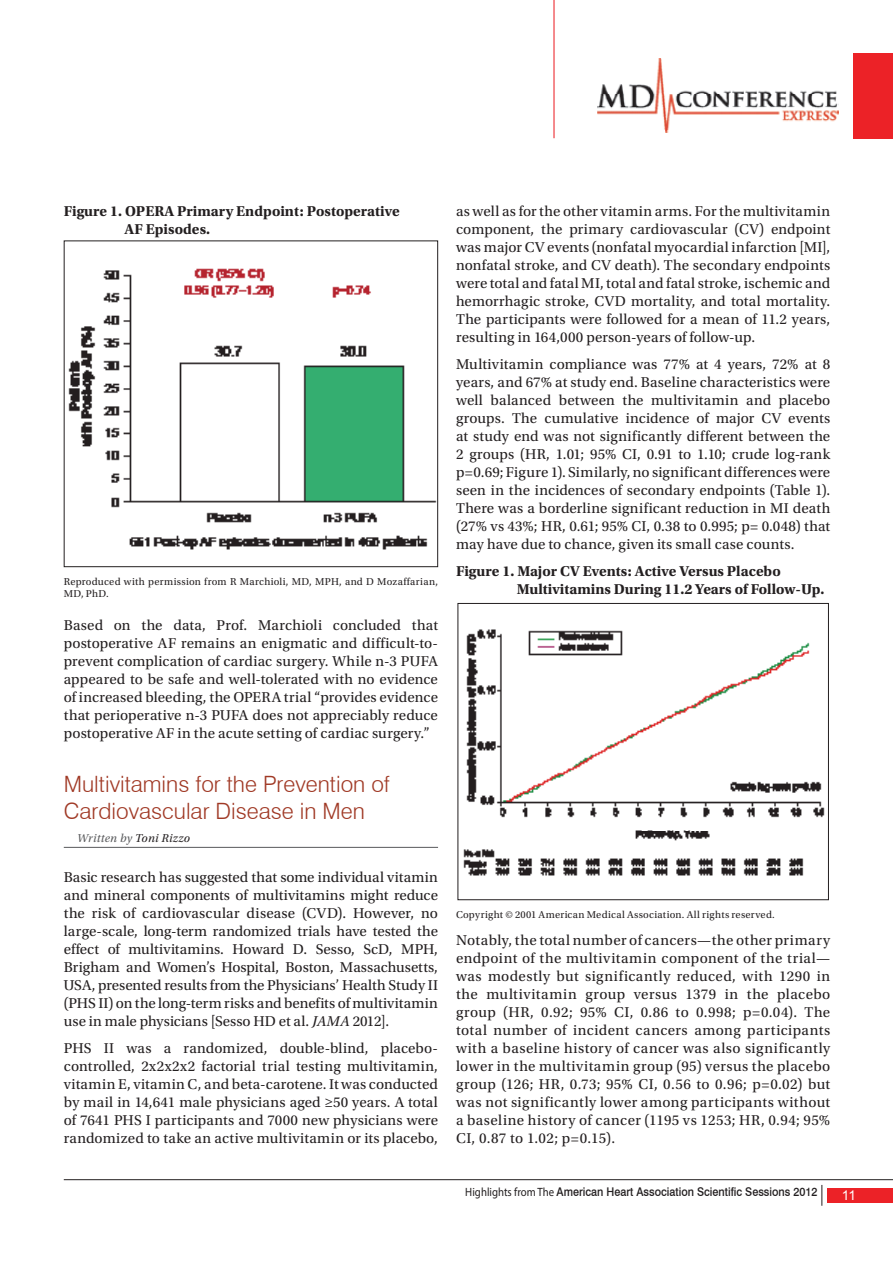
<style>
.page{position:relative;width:893px;height:1263px;background:#fff}
.page>*{position:absolute;margin:0;border:0;box-sizing:border-box;transform-origin:0 0}
.t1{font:300 22.5px/27px "Swiss 721 BT";color:#a03925}
.t2{font:15px/18px "Utopia Std";letter-spacing:.01em;color:#231f20;text-align:justify}
.t3{font:700 15px/18px "Utopia Std";color:#231f20}
.t4{font:13.5px "Arial";color:#fff}
.t5{font:500 12px "Swiss 721 BT";color:#231f20;scale:.9 1}
.t6{font:italic 12px "Utopia Std";letter-spacing:.02em;color:#58595b}
.t7{font:10.5px/12px "Utopia Std";letter-spacing:.025em;color:#231f20}
.s1{color:#231f20}
.s2{font-style:italic}
.s3{font-family:"Myriad Pro";font-weight:400}
</style>
<div class="page">
<div style="left:853px;top:53px;width:40px;height:85px;background:#ec2227"></div>
<hr style="left:553px;top:0;width:1px;height:138px;background:#ec2227">
<img style="left:597px;top:58px;width:241px;height:74px">
<hr style="left:64px;top:1179px;width:829px;height:1px;background:#231f20">
<div style="left:827px;top:1188px;width:66px;height:14px;background:#ec2227"></div>
<svg style="left:821px;top:1185px;width:1px;height:21px"></svg>
<hr style="left:64px;top:847px;width:374px;height:1px;background:#58595b">
<img style="left:68px;top:268px;width:368px;height:282px">
<div style="left:64px;top:240px;width:374px;height:327px;border:1px solid #231f20"></div>
<img style="left:463px;top:629px;width:362px;height:247px">
<div style="left:458px;top:603px;width:371px;height:297px;border:1px solid #231f20"></div>
<p class="t3" style="left:125px;top:202px;width:277px;text-indent:-61px">Figure 1. OPERA Primary Endpoint: Postoperative<br>AF Episodes.</p>
<p class="t7" style="left:64px;top:576px;width:376px">Reproduced with permission from R Marchioli, MD, MPH, and D Mozaffarian,<br>MD, PhD.</p>
<p class="t2" style="left:64px;top:616px;width:376px">Based on the data, Prof. Marchioli concluded that postoperative AF remains an enigmatic and difficult-to&shy;prevent complication of cardiac surgery. While n-3 PUFA appeared to be safe and well-tolerated with no evidence of increased bleeding, the OPERA trial “provides evidence that perioperative n-3 PUFA does not appreciably reduce postoperative AF in the acute setting of cardiac surgery.”</p>
<h1 class="t1" style="left:64px;top:770px;width:328px">Multivitamins for the Prevention of<br>Cardiovascular Disease in Men</h1>
<p class="t6" style="left:77px;top:831px;width:114px">Written by <span class="s1">Toni Rizzo</span></p>
<p class="t2" style="left:64px;top:868px;width:376px">Basic research has suggested that some individual vitamin and mineral components of multivitamins might reduce the risk of cardiovascular disease (CVD). However, no large-scale, long-term randomized trials have tested the effect of multivitamins. Howard D. Sesso, ScD, MPH, Brigham and Women’s Hospital, Boston, Massachusetts, USA, presented results from the Physicians’ Health Study II (PHS II) on the long-term risks and benefits of multivitamin use in male physicians [Sesso HD et al. <span class="s2">JAMA</span> 2012].</p>
<p class="t2" style="left:64px;top:1039px;width:376px">PHS II was a randomized, double-blind, placebo&shy;controlled, 2x2x2x2 factorial trial testing multivitamin, vitamin E, vitamin C, and beta-carotene. It was conducted by mail in 14,641 male physicians aged ≥50 years. A total of 7641 PHS I participants and 7000 new physicians were randomized to take an active multivitamin or its placebo,</p>
<p class="t2" style="left:456px;top:202px;width:376px">as well as for the other vitamin arms. For the multivitamin component, the primary cardiovascular (CV) endpoint was major CV events (nonfatal myocardial infarction [MI], nonfatal stroke, and CV death). The secondary endpoints were total and fatal MI, total and fatal stroke, ischemic and hemorrhagic stroke, CVD mortality, and total mortality.<br>The participants were followed for a mean of 11.2 years, resulting in 164,000 person-years of follow-up.</p>
<p class="t2" style="left:456px;top:355px;width:376px">Multivitamin compliance was 77% at 4 years, 72% at 8 years, and 67% at study end. Baseline characteristics were well balanced between the multivitamin and placebo groups. The cumulative incidence of major CV events at study end was not significantly different between the 2 groups (HR, 1.01; 95% CI, 0.91 to 1.10; crude log-rank p=0.69; Figure 1). Similarly, no significant differences were seen in the incidences of secondary endpoints (Table 1).<br>There was a borderline significant reduction in MI death (27% vs 43%; HR, 0.61; 95% CI, 0.38 to 0.995; p= 0.048) that may have due to chance, given its small case counts.</p>
<p class="t3" style="left:517px;top:562px;width:309px;text-indent:-61px">Figure 1. Major CV Events: Active Versus Placebo<br>Multivitamins During 11.2 Years of Follow-Up.</p>
<p class="t7" style="left:456px;top:909px;width:320px">Copyright © 2001 American Medical Association. All rights reserved.</p>
<p class="t2" style="left:456px;top:931px;width:376px">Notably, the total number of cancers—the other primary endpoint of the multivitamin component of the trial— was modestly but significantly reduced, with 1290 in the multivitamin group versus 1379 in the placebo group (HR, 0.92; 95% CI, 0.86 to 0.998; p=0.04). The total number of incident cancers among participants with a baseline history of cancer was also significantly lower in the multivitamin group (95) versus the placebo group (126; HR, 0.73; 95% CI, 0.56 to 0.96; p=0.02) but was not significantly lower among participants without a baseline history of cancer (1195 vs 1253; HR, 0.94; 95% CI, 0.87 to 1.02; p=0.15).</p>
<p class="t5" style="left:465px;top:1185px;width:393px"><span class="s3">Highlights from The</span> American Heart Association Scientific Sessions 2012</p>
<p class="t4" style="left:842px;top:1186px;width:16px">11</p>
</div>
